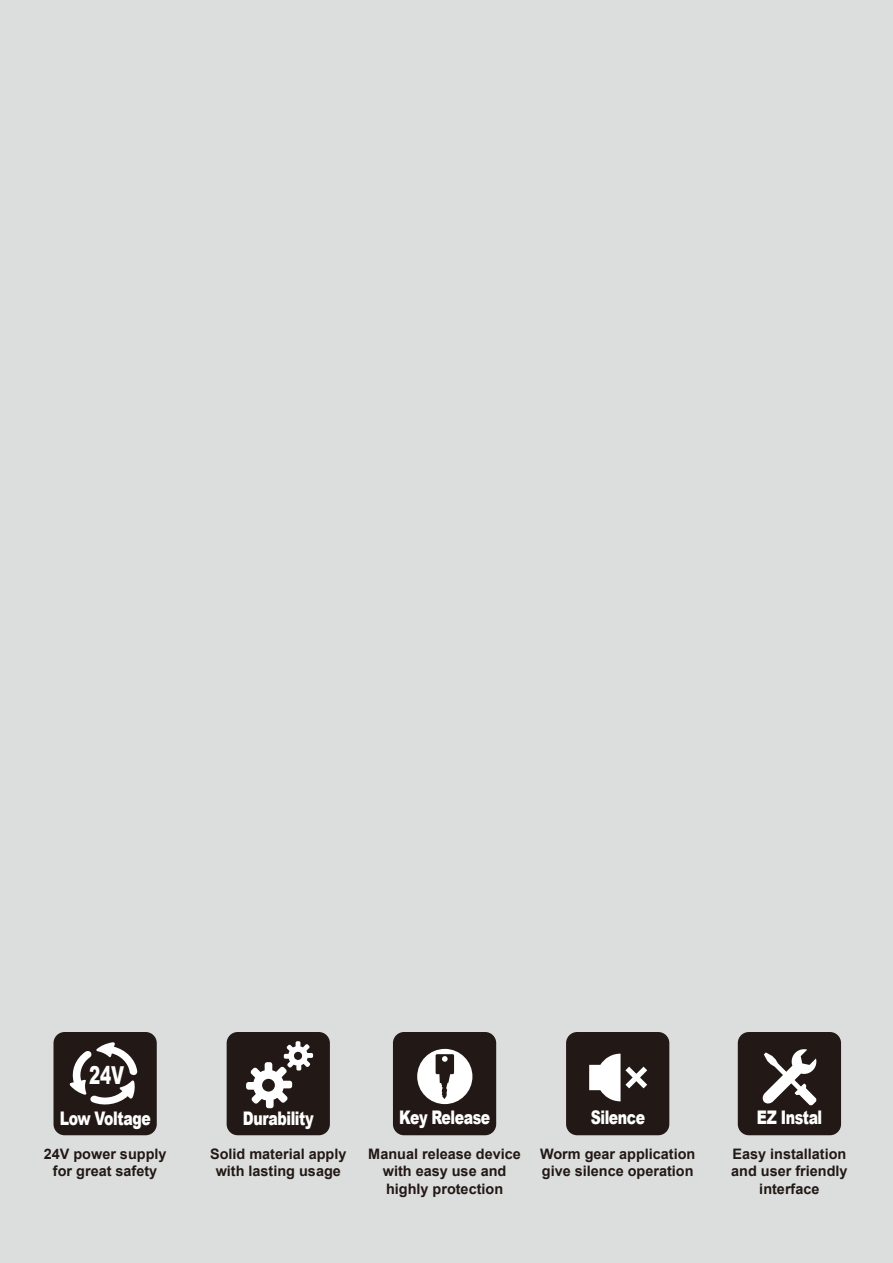
<style>
.page{position:relative;width:893px;height:1263px;background:#dcdddd}
.page>*{position:absolute;margin:0;border:0;box-sizing:border-box;transform-origin:0 0}
.t1{font:900 24.75px "Arial";color:#fff;scale:.68 1}
.t2{font:900 18.75px "Arial";letter-spacing:-.03em;color:#fff;scale:.75 1}
.t3{font:700 14.4px/17.4px "Arial";color:#221815;text-align:center}
</style>
<div class="page">
<svg style="left:54px;top:1032px;width:103px;height:103px;background:#3d3431"></svg>
<svg style="left:227px;top:1032px;width:103px;height:103px;background:#433a38"></svg>
<svg style="left:738px;top:1032px;width:103px;height:103px;background:#3d3431"></svg>
<svg style="left:566px;top:1032px;width:103px;height:103px;background:#403735"></svg>
<svg style="left:393px;top:1032px;width:103px;height:103px;background:#4b4240"></svg>
<h1 class="t1" style="left:89px;top:1066px;width:53px">24V</h1>
<h2 class="t2" style="left:60px;top:1111px;width:123px">Low Voltage</h2>
<p class="t3" style="left:44px;top:1145px;width:124px">24V power supply for great safety</p>
<h2 class="t2" style="left:243px;top:1111px;width:96px">Durability</h2>
<p class="t3" style="left:210px;top:1145px;width:138px">Solid material apply with lasting usage</p>
<h2 class="t2" style="left:591px;top:1110px;width:74px">Silence</h2>
<p class="t3" style="left:540px;top:1145px;width:157px;text-align:left">Worm gear application give silence operation</p>
<h2 class="t2" style="left:399px;top:1110px;width:123px">Key Release</h2>
<h2 class="t2" style="left:757px;top:1110px;width:89px">EZ Instal</h2>
<p class="t3" style="left:731px;top:1145px;width:118px">Easy installation and user friendly interface</p>
<p class="t3" style="left:368px;top:1145px;width:154px">Manual release device with easy use and highly protection</p>
</div>
